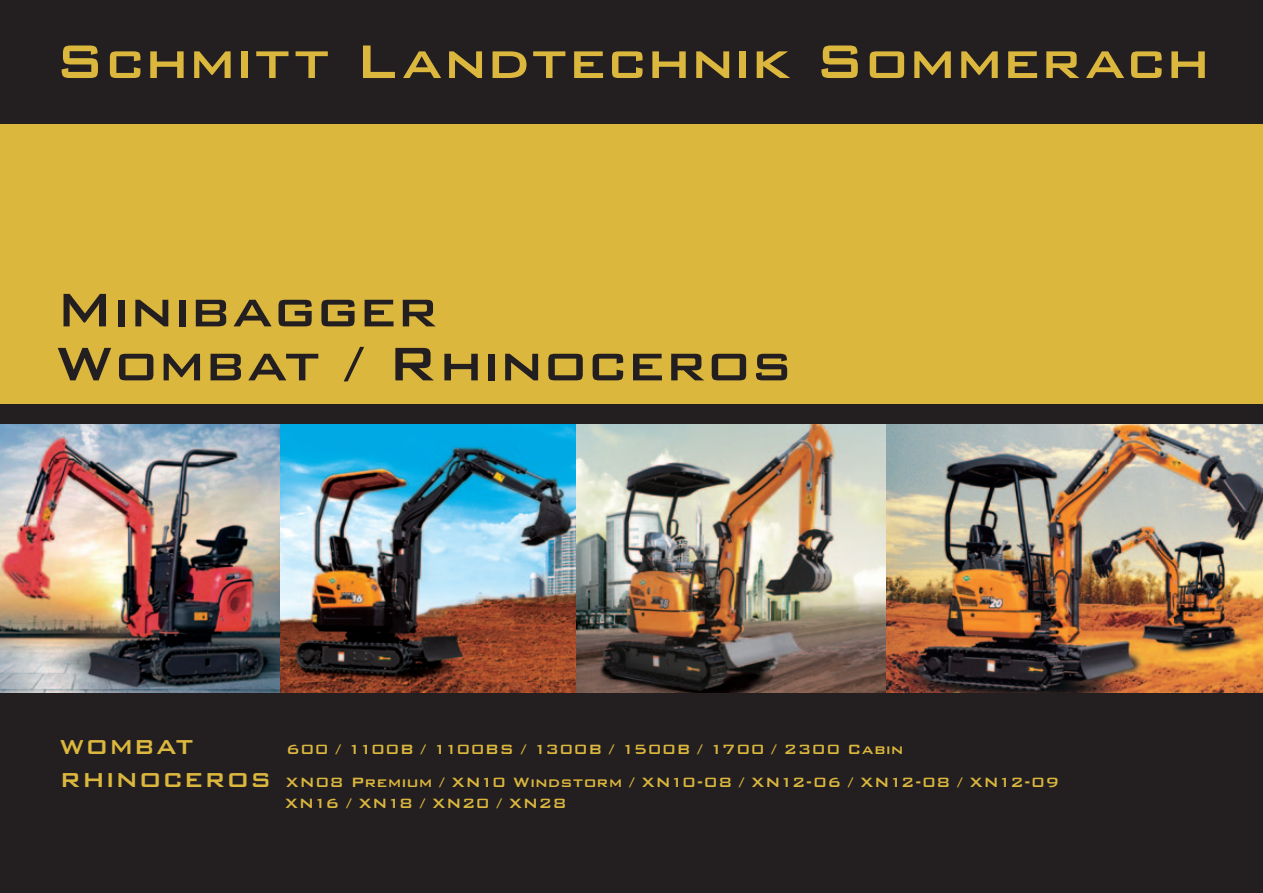
<style>
.page{position:relative;width:1263px;height:893px;background:#dcb73e}
.page>*{position:absolute;margin:0;border:0;box-sizing:border-box;transform-origin:0 0}
.t1{font:500 63px "Bank Gothic BT";letter-spacing:-.015em;color:#dcb73e}
.t2{font:500 63px/54px "Bank Gothic BT";letter-spacing:-.015em;color:#231f20}
.t3{font:500 27px "Bank Gothic BT";letter-spacing:-.005em;color:#dcb73e}
.t4{font:500 18px/33px "Bank Gothic BT";letter-spacing:.015em;color:#dcb73e}
.s1{font-size:27px}
</style>
<div class="page">
<div style="left:0;top:0;width:1263px;height:123px;background:#231f20"></div>
<img style="left:885px;top:424px;width:378px;height:269px">
<img style="left:0;top:424px;width:280px;height:269px">
<img style="left:280px;top:424px;width:296px;height:269px">
<img style="left:576px;top:424px;width:309px;height:269px">
<div style="left:0;top:405px;width:1263px;height:19px;background:#231f20"></div>
<div style="left:0;top:693px;width:1263px;height:200px;background:#231f20"></div>
<h1 class="t1" style="left:54px;top:27px;width:1158px">Schmitt Landtechnik Sommerach</h1>
<h1 class="t2" style="left:55px;top:281px;width:739px">Minibagger<br>Wombat / Rhinoceros</h1>
<h2 class="t3" style="left:60px;top:732px;width:135px">WOMBAT</h2>
<p class="t4" style="left:60px;top:732px;width:1001px;text-indent:226px">600 / 1100B / 1100BS / 1300B / 1500B / 1700 / 2300 Cabin<br><span class="s1">RHINOCEROS</span> XN08 Premium / XN10 Windstorm / XN10-08 / XN12-06 / XN12-08 / XN12-09</p>
<p class="t4" style="left:285px;top:786px;width:283px">XN16 / XN18 / XN20 / XN28</p>
</div>
